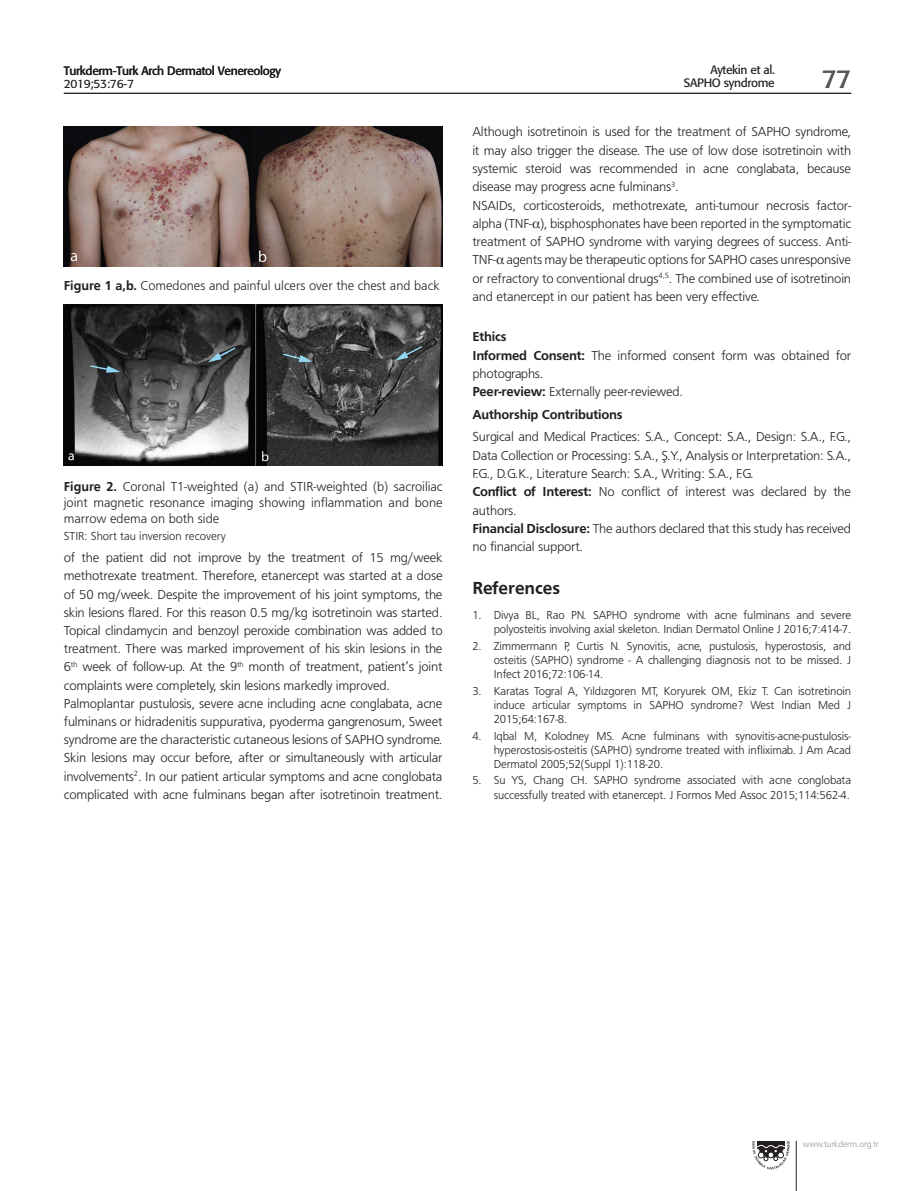
<style>
.page{position:relative;width:915px;height:1191px;background:#fff}
.page>*{position:absolute;margin:0;border:0;box-sizing:border-box;transform-origin:0 0}
.t1{font:25.5px "Formata Tr";color:#57585a}
.t2{font:18px "Frugal Bold Tr";color:#231f20}
.t3{font:13.5px/18.3px "Frugal Normal Tr";letter-spacing:-.015em;color:#231f20}
.t4{font:13.5px "Frugal Bold Tr";letter-spacing:-.015em;color:#231f20}
.t5{font:12px/14.2px "Frugal Normal Tr";letter-spacing:-.01em;color:#231f20;text-align:justify}
.t6{font:12px/12.8px "Formata Tr";letter-spacing:-.025em;color:#231f20}
.t7{font:9px "Frugal Normal Tr";letter-spacing:-.01em;color:#939598}
.s1{font-family:"Frugal Bold Tr"}
.s2{font-family:"Times"}
</style>
<div class="page">
<svg style="left:752px;top:1140px;width:37px;height:29px"></svg>
<hr style="left:795px;top:1140px;width:1px;height:51px;background:#231f20">
<hr style="left:64px;top:93px;width:786px;height:1px;background:#231f20">
<img style="left:64px;top:126px;width:378px;height:140px">
<img style="left:64px;top:304px;width:378px;height:161px">
<p class="t6" style="left:64px;top:65px;width:219px">Turkderm-Turk Arch Dermatol Venereology<br>2019;53:76-7</p>
<p class="t3" style="left:64px;top:276px;width:377px"><span class="s1">Figure 1 a,b.</span> Comedones and painful ulcers over the chest and back</p>
<p class="t3" style="left:64px;top:478px;width:380px;line-height:16.2px;text-align:justify"><span class="s1">Figure 2.</span> Coronal T1-weighted (a) and STIR-weighted (b) sacroiliac joint magnetic resonance imaging showing inflammation and bone marrow edema on both side</p>
<p class="t5" style="left:64px;top:528px;width:163px">STIR: Short tau inversion recovery</p>
<p class="t3" style="left:64px;top:548px;width:380px">of the patient did not improve by the treatment of 15 mg/week methotrexate treatment. Therefore, etanercept was started at a dose of 50 mg/week. Despite the improvement of his joint symptoms, the skin lesions flared. For this reason 0.5 mg/kg isotretinoin was started.<br>Topical clindamycin and benzoyl peroxide combination was added to treatment. There was marked improvement of his skin lesions in the 6<sup>th</sup> week of follow-up. At the 9<sup>th</sup> month of treatment, patient’s joint complaints were completely, skin lesions markedly improved.<br>Palmoplantar pustulosis, severe acne including acne conglabata, acne fulminans or hidradenitis suppurativa, pyoderma gangrenosum, Sweet syndrome are the characteristic cutaneous lesions of SAPHO syndrome.<br>Skin lesions may occur before, after or simultaneously with articular involvements<sup>2</sup>. In our patient articular symptoms and acne conglobata complicated with acne fulminans began after isotretinoin treatment.</p>
<p class="t6" style="left:683px;top:63px;width:92px;text-align:right">Aytekin et al.<br>SAPHO syndrome</p>
<h1 class="t1" style="left:821px;top:64px;width:31px">77</h1>
<p class="t3" style="left:472px;top:123px;width:380px">Although isotretinoin is used for the treatment of SAPHO syndrome, it may also trigger the disease. The use of low dose isotretinoin with systemic steroid was recommended in acne conglabata, because disease may progress acne fulminans<sup>3</sup>.<br>NSAIDs, corticosteroids, methotrexate, anti-tumour necrosis factor&shy;alpha (TNF-<span class="s2">α</span>), bisphosphonates have been reported in the symptomatic treatment of SAPHO syndrome with varying degrees of success. Anti-TNF-<span class="s2">α</span> agents may be therapeutic options for SAPHO cases unresponsive or refractory to conventional drugs<sup>4,5</sup>. The combined use of isotretinoin and etanercept in our patient has been very effective.</p>
<p class="t4" style="left:472px;top:329px;width:36px">Ethics</p>
<p class="t3" style="left:472px;top:346px;width:380px"><span class="s1">Informed Consent:</span> The informed consent form was obtained for photographs.<br><span class="s1">Peer-review:</span> Externally peer-reviewed.</p>
<p class="t4" style="left:472px;top:406px;width:152px">Authorship Contributions</p>
<p class="t3" style="left:472px;top:427px;width:380px">Surgical and Medical Practices: S.A., Concept: S.A., Design: S.A., F.G., Data Collection or Processing: S.A., Ş.Y., Analysis or Interpretation: S.A., F.G., D.G.K., Literature Search: S.A., Writing: S.A., F.G.<br><span class="s1">Conflict of Interest:</span> No conflict of interest was declared by the authors.<br><span class="s1">Financial Disclosure:</span> The authors declared that this study has received no financial support.</p>
<h2 class="t2" style="left:472px;top:578px;width:89px">References</h2>
<p class="t5" style="left:472px;top:608px;width:380px;text-align:right">1. Divya BL, Rao PN. SAPHO syndrome with acne fulminans and severe polyosteitis involving axial skeleton. Indian Dermatol Online J 2016;7:414-7.</p>
<p class="t5" style="left:493px;top:638px;width:359px;text-indent:-21px">2. Zimmermann P, Curtis N. Synovitis, acne, pustulosis, hyperostosis, and osteitis (SAPHO) syndrome - A challenging diagnosis not to be missed. J Infect 2016;72:106-14.</p>
<p class="t5" style="left:493px;top:683px;width:359px;text-indent:-21px">3. Karatas Togral A, Yıldızgoren MT, Koryurek OM, Ekiz T. Can isotretinoin induce articular symptoms in SAPHO syndrome? West Indian Med J 2015;64:167-8.</p>
<p class="t5" style="left:493px;top:728px;width:359px;text-indent:-21px">4. Iqbal M, Kolodney MS. Acne fulminans with synovitis-acne-pustulosis&shy;hyperostosis-osteitis (SAPHO) syndrome treated with infliximab. J Am Acad Dermatol 2005;52(Suppl 1):118-20.</p>
<p class="t5" style="left:472px;top:773px;width:380px;text-align:right">5. Su YS, Chang CH. SAPHO syndrome associated with acne conglobata successfully treated with etanercept. J Formos Med Assoc 2015;114:562-4.</p>
<p class="t7" style="left:802px;top:1139px;width:77px">www.turkderm.org.tr</p>
</div>
